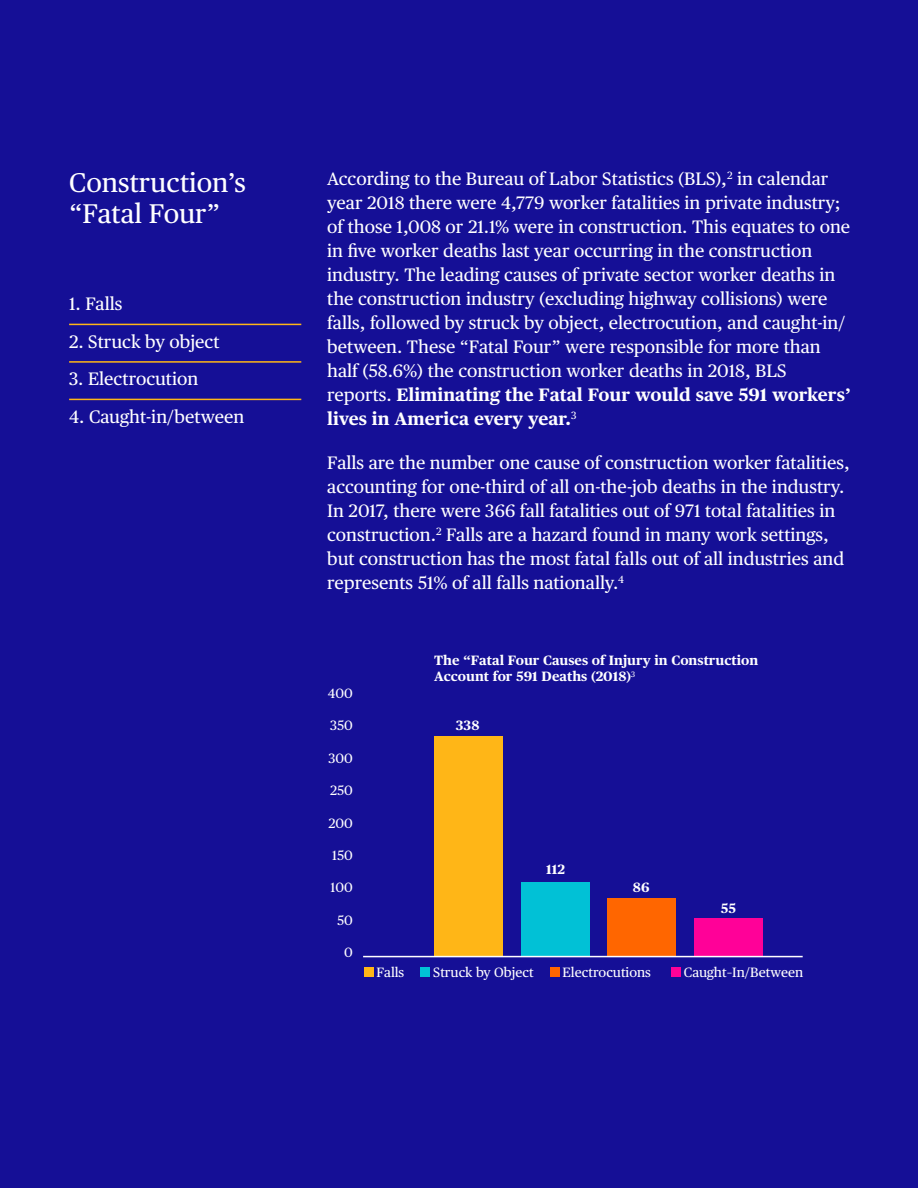
<style>
.page{position:relative;width:918px;height:1188px;background:#150f96}
.page>*{position:absolute;margin:0;border:0;box-sizing:border-box;transform-origin:0 0}
.Body{font:27px/31.5px "Publico Text";color:#fff}
.Body-2{font:18px/24px "Publico Text";color:#fff}
.t1{font:700 13.5px/16.2px "Publico Text";color:#fff}
.t2{font:13.5px "Publico Text";color:#fff}
.s1{font-weight:700}
</style>
<div class="page">
<hr style="left:69px;top:324px;width:232px;height:1px;background:#ffb617">
<hr style="left:69px;top:361px;width:232px;height:2px;background:#ffb617">
<hr style="left:69px;top:399px;width:232px;height:1px;background:#ffb617">
<div style="left:435px;top:737px;width:68px;height:220px;background:#ffb617"></div>
<div style="left:522px;top:882px;width:68px;height:75px;background:#01c1d6"></div>
<div style="left:608px;top:898px;width:68px;height:59px;background:#f60"></div>
<div style="left:694px;top:918px;width:68px;height:39px;background:#ff0198"></div>
<div style="left:364px;top:968px;width:9px;height:9px;background:#ffb617"></div>
<div style="left:421px;top:968px;width:9px;height:9px;background:#01c1d6"></div>
<div style="left:550px;top:968px;width:9px;height:9px;background:#f60"></div>
<div style="left:671px;top:968px;width:10px;height:9px;background:#ff0198"></div>
<hr style="left:363px;top:956px;width:440px;height:1px;background:#fff">
<p class="Body" style="left:69px;top:165px;width:178px">Construction’s “Fatal Four”</p>
<p class="Body-2" style="left:69px;top:291px;width:55px">1. Falls</p>
<p class="Body-2" style="left:69px;top:328px;width:152px">2. Struck by object</p>
<p class="Body-2" style="left:69px;top:366px;width:131px">3. Electrocution</p>
<p class="Body-2" style="left:69px;top:403px;width:177px">4. Caught-in/between</p>
<p class="Body-2" style="left:327px;top:165px;width:525px">According to the Bureau of Labor Statistics (BLS),<sup>2</sup> in calendar year 2018 there were 4,779 worker fatalities in private industry; of those 1,008 or 21.1% were in construction. This equates to one in five worker deaths last year occurring in the construction industry. The leading causes of private sector worker deaths in the construction industry (excluding highway collisions) were falls, followed by struck by object, electrocution, and caught-in/ between. These “Fatal Four” were responsible for more than half (58.6%) the construction worker deaths in 2018, BLS reports. <span class="s1">Eliminating the Fatal Four would save 591 workers’ lives in America every year.</span><sup>3</sup></p>
<p class="Body-2" style="left:327px;top:450px;width:524px">Falls are the number one cause of construction worker fatalities, accounting for one-third of all on-the-job deaths in the industry.<br>In 2017, there were 366 fall fatalities out of 971 total fatalities in construction.<sup>2</sup> Falls are a hazard found in many work settings, but construction has the most fatal falls out of all industries and represents 51% of all falls nationally.<sup>4</sup></p>
<p class="t2" style="left:328px;top:683px;width:26px">400</p>
<p class="t2" style="left:330px;top:716px;width:24px">350</p>
<p class="t2" style="left:328px;top:748px;width:26px">300</p>
<p class="t2" style="left:330px;top:780px;width:24px">250</p>
<p class="t2" style="left:328px;top:813px;width:26px">200</p>
<p class="t2" style="left:332px;top:845px;width:22px">150</p>
<p class="t2" style="left:331px;top:878px;width:24px">100</p>
<p class="t2" style="left:337px;top:910px;width:17px">50</p>
<p class="t2" style="left:344px;top:942px;width:10px">0</p>
<p class="t2" style="left:377px;top:962px;width:29px">Falls</p>
<p class="t1" style="left:434px;top:651px;width:326px">The “Fatal Four Causes of Injury in Construction<br>Account for 591 Deaths (2018)<sup>3</sup></p>
<p class="t1" style="left:456px;top:717px;width:25px">338</p>
<p class="t1" style="left:546px;top:860px;width:20px">112</p>
<p class="t1" style="left:633px;top:878px;width:18px">86</p>
<p class="t1" style="left:721px;top:899px;width:17px">55</p>
<p class="t2" style="left:433px;top:962px;width:102px">Struck by Object</p>
<p class="t2" style="left:563px;top:962px;width:90px">Electrocutions</p>
<p class="t2" style="left:684px;top:962px;width:121px">Caught–In/Between</p>
</div>
